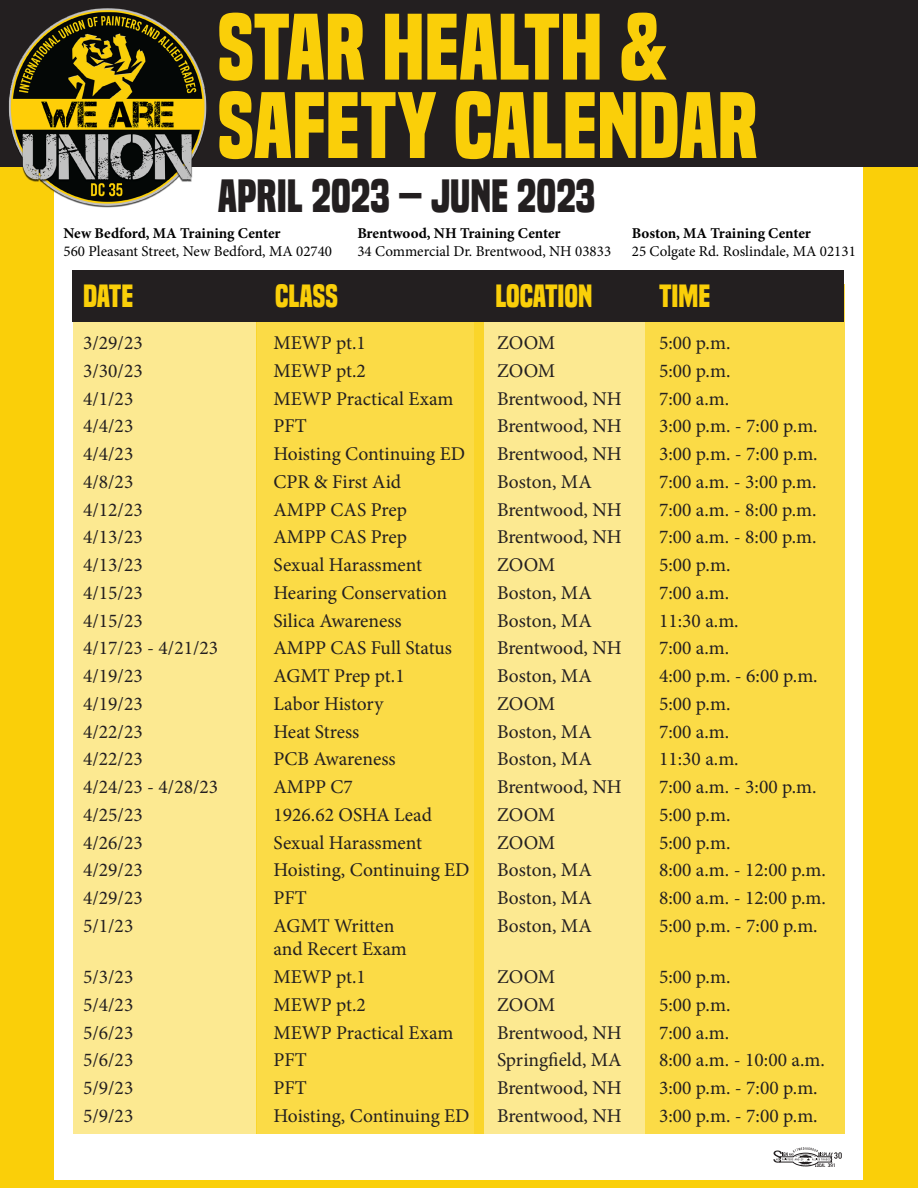
<style>
.page{position:relative;width:918px;height:1188px;background:#facf09}
.page>*{position:absolute;margin:0;border:0;box-sizing:border-box;transform-origin:0 0}
.t1{font:700 87px/78.4px "Built Titling Rg";color:#facf09}
.t2{font:700 43.5px "Built Titling Rg";color:#231f20}
.t3{font:700 30px "Built Titling Rg";color:#facf09}
.t4{font:19.5px "Minion Pro";color:#231f20}
.t5{font:15px/18px "Minion Pro";color:#000}
.t6{font:700 15px "Minion Pro";letter-spacing:-.005em;color:#000}
.s1{font-weight:700}
</style>
<div class="page">
<div style="left:54px;top:125px;width:808px;height:1054px;background:#fff"></div>
<div style="left:73px;top:285px;width:183px;height:849px;background:#fce991"></div>
<div style="left:256px;top:285px;width:228px;height:849px;background:#fbdb46"></div>
<div style="left:474px;top:285px;width:171px;height:849px;background:#fce991"></div>
<div style="left:645px;top:285px;width:199px;height:849px;background:#fbdb46"></div>
<div style="left:73px;top:270px;width:771px;height:51px;background:#231f20"></div>
<div style="left:0;top:0;width:918px;height:166px;background:#231f20"></div>
<img style="left:2px;top:8px;width:205px;height:200px">
<svg style="left:773px;top:1147px;width:69px;height:19px"></svg>
<p class="t1" style="left:218px;top:9px;width:541px">STAR HEALTH &amp;<br>SAFETY CALENDAR</p>
<p class="t2" style="left:218px;top:171px;width:379px">APRIL 2023 – JUNE 2023</p>
<p class="t5" style="left:64px;top:224px;width:270px"><span class="s1">New Bedford, MA Training Center<br></span>560 Pleasant Street, New Bedford, MA 02740</p>
<p class="t6" style="left:357px;top:222px;width:205px">Brentwood, NH Training Center</p>
<p class="t5" style="left:357px;top:242px;width:255px">34 Commercial Dr. Brentwood, NH 03833</p>
<p class="t6" style="left:632px;top:222px;width:181px">Boston, MA Training Center</p>
<p class="t5" style="left:632px;top:242px;width:226px">25 Colgate Rd. Roslindale, MA 02131</p>
<p class="t3" style="left:83px;top:278px;width:52px">DATE</p>
<p class="t3" style="left:275px;top:278px;width:64px">CLASS</p>
<p class="t3" style="left:496px;top:278px;width:98px">LOCATION</p>
<p class="t3" style="left:659px;top:278px;width:53px">TIME</p>
<p class="t4" style="left:83px;top:330px;width:61px">3/29/23</p>
<p class="t4" style="left:274px;top:330px;width:94px">MEWP pt.1</p>
<p class="t4" style="left:497px;top:330px;width:60px">ZOOM</p>
<p class="t4" style="left:659px;top:330px;width:73px">5:00 p.m.</p>
<p class="t4" style="left:83px;top:358px;width:61px">3/30/23</p>
<p class="t4" style="left:274px;top:358px;width:94px">MEWP pt.2</p>
<p class="t4" style="left:497px;top:358px;width:60px">ZOOM</p>
<p class="t4" style="left:659px;top:358px;width:73px">5:00 p.m.</p>
<p class="t4" style="left:83px;top:385px;width:52px">4/1/23</p>
<p class="t4" style="left:274px;top:385px;width:181px">MEWP Practical Exam</p>
<p class="t4" style="left:497px;top:385px;width:126px">Brentwood, NH</p>
<p class="t4" style="left:659px;top:385px;width:72px">7:00 a.m.</p>
<p class="t4" style="left:83px;top:413px;width:52px">4/4/23</p>
<p class="t4" style="left:274px;top:413px;width:35px">PFT</p>
<p class="t4" style="left:497px;top:413px;width:126px">Brentwood, NH</p>
<p class="t4" style="left:659px;top:413px;width:160px">3:00 p.m. - 7:00 p.m.</p>
<p class="t4" style="left:83px;top:441px;width:52px">4/4/23</p>
<p class="t4" style="left:274px;top:441px;width:193px">Hoisting Continuing ED</p>
<p class="t4" style="left:497px;top:441px;width:126px">Brentwood, NH</p>
<p class="t4" style="left:659px;top:441px;width:160px">3:00 p.m. - 7:00 p.m.</p>
<p class="t4" style="left:83px;top:469px;width:52px">4/8/23</p>
<p class="t4" style="left:274px;top:469px;width:129px">CPR &amp; First Aid</p>
<p class="t4" style="left:497px;top:469px;width:96px">Boston, MA</p>
<p class="t4" style="left:659px;top:469px;width:159px">7:00 a.m. - 3:00 p.m.</p>
<p class="t4" style="left:83px;top:496px;width:61px">4/12/23</p>
<p class="t4" style="left:274px;top:496px;width:135px">AMPP CAS Prep</p>
<p class="t4" style="left:497px;top:496px;width:126px">Brentwood, NH</p>
<p class="t4" style="left:659px;top:496px;width:159px">7:00 a.m. - 8:00 p.m.</p>
<p class="t4" style="left:83px;top:524px;width:61px">4/13/23</p>
<p class="t4" style="left:274px;top:524px;width:135px">AMPP CAS Prep</p>
<p class="t4" style="left:497px;top:524px;width:126px">Brentwood, NH</p>
<p class="t4" style="left:659px;top:524px;width:159px">7:00 a.m. - 8:00 p.m.</p>
<p class="t4" style="left:83px;top:552px;width:61px">4/13/23</p>
<p class="t4" style="left:274px;top:552px;width:150px">Sexual Harassment</p>
<p class="t4" style="left:497px;top:552px;width:60px">ZOOM</p>
<p class="t4" style="left:659px;top:552px;width:73px">5:00 p.m.</p>
<p class="t4" style="left:83px;top:580px;width:61px">4/15/23</p>
<p class="t4" style="left:274px;top:580px;width:175px">Hearing Conservation</p>
<p class="t4" style="left:497px;top:580px;width:96px">Boston, MA</p>
<p class="t4" style="left:659px;top:580px;width:72px">7:00 a.m.</p>
<p class="t4" style="left:83px;top:607px;width:61px">4/15/23</p>
<p class="t4" style="left:274px;top:607px;width:130px">Silica Awareness</p>
<p class="t4" style="left:497px;top:607px;width:96px">Boston, MA</p>
<p class="t4" style="left:659px;top:607px;width:81px">11:30 a.m.</p>
<p class="t4" style="left:83px;top:635px;width:137px">4/17/23 - 4/21/23</p>
<p class="t4" style="left:274px;top:635px;width:180px">AMPP CAS Full Status</p>
<p class="t4" style="left:497px;top:635px;width:126px">Brentwood, NH</p>
<p class="t4" style="left:659px;top:635px;width:72px">7:00 a.m.</p>
<p class="t4" style="left:83px;top:663px;width:61px">4/19/23</p>
<p class="t4" style="left:274px;top:663px;width:133px">AGMT Prep pt.1</p>
<p class="t4" style="left:497px;top:663px;width:96px">Boston, MA</p>
<p class="t4" style="left:659px;top:663px;width:160px">4:00 p.m. - 6:00 p.m.</p>
<p class="t4" style="left:83px;top:691px;width:61px">4/19/23</p>
<p class="t4" style="left:274px;top:691px;width:111px">Labor History</p>
<p class="t4" style="left:497px;top:691px;width:60px">ZOOM</p>
<p class="t4" style="left:659px;top:691px;width:73px">5:00 p.m.</p>
<p class="t4" style="left:83px;top:718px;width:61px">4/22/23</p>
<p class="t4" style="left:274px;top:718px;width:87px">Heat Stress</p>
<p class="t4" style="left:497px;top:718px;width:96px">Boston, MA</p>
<p class="t4" style="left:659px;top:718px;width:72px">7:00 a.m.</p>
<p class="t4" style="left:83px;top:746px;width:61px">4/22/23</p>
<p class="t4" style="left:274px;top:746px;width:124px">PCB Awareness</p>
<p class="t4" style="left:497px;top:746px;width:96px">Boston, MA</p>
<p class="t4" style="left:659px;top:746px;width:81px">11:30 a.m.</p>
<p class="t4" style="left:83px;top:774px;width:137px">4/24/23 - 4/28/23</p>
<p class="t4" style="left:274px;top:774px;width:81px">AMPP C7</p>
<p class="t4" style="left:497px;top:774px;width:126px">Brentwood, NH</p>
<p class="t4" style="left:659px;top:774px;width:159px">7:00 a.m. - 3:00 p.m.</p>
<p class="t4" style="left:83px;top:802px;width:61px">4/25/23</p>
<p class="t4" style="left:274px;top:802px;width:160px">1926.62 OSHA Lead</p>
<p class="t4" style="left:497px;top:802px;width:60px">ZOOM</p>
<p class="t4" style="left:659px;top:802px;width:73px">5:00 p.m.</p>
<p class="t4" style="left:83px;top:829px;width:61px">4/26/23</p>
<p class="t4" style="left:274px;top:829px;width:150px">Sexual Harassment</p>
<p class="t4" style="left:497px;top:829px;width:60px">ZOOM</p>
<p class="t4" style="left:659px;top:829px;width:73px">5:00 p.m.</p>
<p class="t4" style="left:83px;top:857px;width:61px">4/29/23</p>
<p class="t4" style="left:274px;top:857px;width:198px">Hoisting, Continuing ED</p>
<p class="t4" style="left:497px;top:857px;width:96px">Boston, MA</p>
<p class="t4" style="left:659px;top:857px;width:168px">8:00 a.m. - 12:00 p.m.</p>
<p class="t4" style="left:83px;top:885px;width:61px">4/29/23</p>
<p class="t4" style="left:274px;top:885px;width:35px">PFT</p>
<p class="t4" style="left:497px;top:885px;width:96px">Boston, MA</p>
<p class="t4" style="left:659px;top:885px;width:168px">8:00 a.m. - 12:00 p.m.</p>
<p class="t4" style="left:83px;top:913px;width:52px">5/1/23</p>
<p class="t4" style="left:274px;top:913px;width:122px">AGMT Written</p>
<p class="t4" style="left:497px;top:913px;width:96px">Boston, MA</p>
<p class="t4" style="left:659px;top:913px;width:160px">5:00 p.m. - 7:00 p.m.</p>
<p class="t4" style="left:274px;top:936px;width:135px">and Recert Exam</p>
<p class="t4" style="left:83px;top:964px;width:52px">5/3/23</p>
<p class="t4" style="left:274px;top:964px;width:94px">MEWP pt.1</p>
<p class="t4" style="left:497px;top:964px;width:60px">ZOOM</p>
<p class="t4" style="left:659px;top:964px;width:73px">5:00 p.m.</p>
<p class="t4" style="left:83px;top:991px;width:52px">5/4/23</p>
<p class="t4" style="left:274px;top:991px;width:94px">MEWP pt.2</p>
<p class="t4" style="left:497px;top:991px;width:60px">ZOOM</p>
<p class="t4" style="left:659px;top:991px;width:73px">5:00 p.m.</p>
<p class="t4" style="left:83px;top:1019px;width:52px">5/6/23</p>
<p class="t4" style="left:274px;top:1019px;width:181px">MEWP Practical Exam</p>
<p class="t4" style="left:497px;top:1019px;width:126px">Brentwood, NH</p>
<p class="t4" style="left:659px;top:1019px;width:72px">7:00 a.m.</p>
<p class="t4" style="left:83px;top:1047px;width:52px">5/6/23</p>
<p class="t4" style="left:274px;top:1047px;width:35px">PFT</p>
<p class="t4" style="left:497px;top:1047px;width:126px">Springfield, MA</p>
<p class="t4" style="left:659px;top:1047px;width:167px">8:00 a.m. - 10:00 a.m.</p>
<p class="t4" style="left:83px;top:1075px;width:52px">5/9/23</p>
<p class="t4" style="left:274px;top:1075px;width:35px">PFT</p>
<p class="t4" style="left:497px;top:1075px;width:126px">Brentwood, NH</p>
<p class="t4" style="left:659px;top:1075px;width:160px">3:00 p.m. - 7:00 p.m.</p>
<p class="t4" style="left:83px;top:1102px;width:52px">5/9/23</p>
<p class="t4" style="left:274px;top:1102px;width:198px">Hoisting, Continuing ED</p>
<p class="t4" style="left:497px;top:1102px;width:126px">Brentwood, NH</p>
<p class="t4" style="left:659px;top:1102px;width:160px">3:00 p.m. - 7:00 p.m.</p>
</div>
